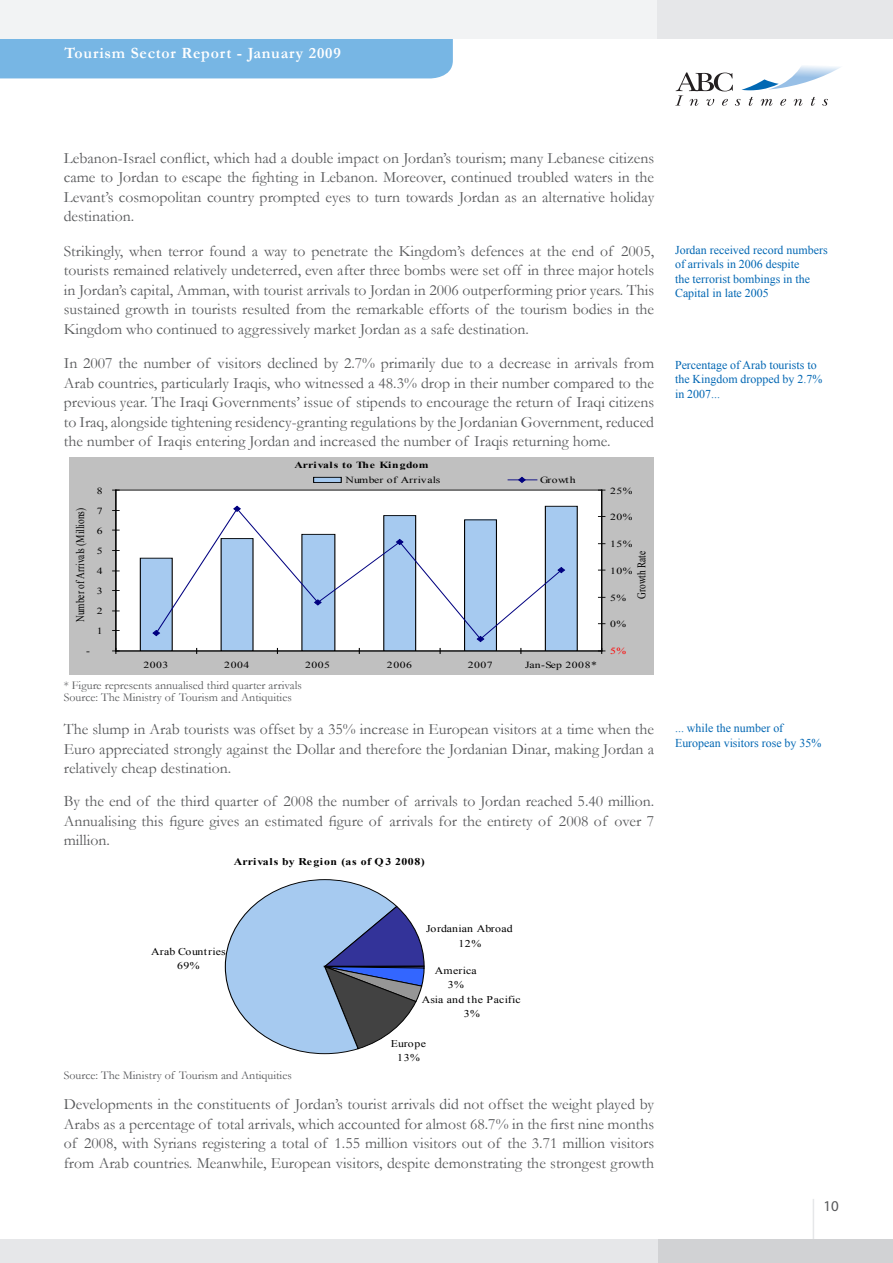
<style>
.page{position:relative;width:893px;height:1263px;background:#fff}
.page>*{position:absolute;margin:0;border:0;box-sizing:border-box;transform-origin:0 0}
.t1{font:15.75px/19.5px "Garamond";color:#57585a;text-align:justify}
.t2{font:700 15.75px "Garamond";letter-spacing:.05em;color:#fff}
.t3{font:15px "Myriad Pro";color:#57585a}
.t4{font:12px/14.4px "Times New Roman";color:#0166b3}
.t5{font:12px/12px "Garamond";color:#57585a}
.t6{font:11.7px "Times New Roman";color:#000;scale:.8 1}
.t7{font:10.35px/14.1px "Times New Roman";letter-spacing:.01em;color:#000;text-align:center;scale:1.14 1}
.t8{font:700 10.35px "Times New Roman";letter-spacing:.045em;color:#000;scale:1.14 1}
.t9{font:10.35px/14.1px "Times New Roman";letter-spacing:.04em;color:#000;text-align:center;scale:1.14 1}
.t10{font:9.3px "Times New Roman";letter-spacing:.045em;color:#000;scale:1.25 1}
.t11{font:9.3px "Times New Roman";letter-spacing:.01em;color:#000;scale:1.25 1}
.t12{font:700 9.3px "Times New Roman";letter-spacing:.04em;color:#000;scale:1.25 1}
.t13{font:9.3px "Times New Roman";color:#f00;scale:1.25 1}
</style>
<div class="page">
<div style="left:0;top:38px;width:453px;height:40px;background:#77b6e4"></div>
<svg style="left:675px;top:66px;width:165px;height:40px"></svg>
<div style="left:0;top:0;width:658px;height:38px;background:#f2f3f4"></div>
<div style="left:657px;top:0;width:236px;height:38px;background:#e6e7e9"></div>
<hr style="left:813px;top:1199px;width:1px;height:64px;background:#e6e7e9">
<div style="left:657px;top:1239px;width:236px;height:24px;background:#d1d2d4"></div>
<div style="left:0;top:1239px;width:657px;height:24px;background:#e6e7e9"></div>
<div style="left:69px;top:457px;width:585px;height:218px;background:#c0c0c0"></div>
<div style="left:116px;top:490px;width:486px;height:161px;background:#fff"></div>
<hr style="left:116px;top:490px;width:486px;height:1px;background:#000">
<div style="left:140px;top:558px;width:32px;height:93px;background:#a6caf0"></div>
<div style="left:140px;top:558px;width:33px;height:93px;border:1px solid #000"></div>
<div style="left:545px;top:506px;width:32px;height:145px;background:#a6caf0"></div>
<div style="left:545px;top:506px;width:33px;height:145px;border:1px solid #000"></div>
<hr style="left:116px;top:490px;width:1px;height:161px;background:#000">
<hr style="left:116px;top:651px;width:486px;height:1px;background:#000">
<svg style="left:113px;top:648px;width:6px;height:5px"></svg>
<hr style="left:601px;top:490px;width:1px;height:161px;background:#000">
<svg style="left:598px;top:648px;width:7px;height:5px"></svg>
<svg style="left:152px;top:505px;width:414px;height:148px"></svg>
<div style="left:314px;top:477px;width:27px;height:5px;background:#a6caf0"></div>
<div style="left:313px;top:477px;width:29px;height:6px;border:1px solid #000"></div>
<svg style="left:508px;top:476px;width:29px;height:7px"></svg>
<svg style="left:224px;top:879px;width:201px;height:175px"></svg>
<hr style="left:324px;top:966px;width:99px;height:1px;background:#000">
<p class="t2" style="left:64px;top:43px;width:278px">Tourism Sector Report - January 2009</p>
<p class="t1" style="left:64px;top:148px;width:592px">Lebanon-Israel conflict, which had a double impact on Jordan’s tourism; many Lebanese citizens came to Jordan to escape the fighting in Lebanon. Moreover, continued troubled waters in the Levant’s cosmopolitan country prompted eyes to turn towards Jordan as an alternative holiday destination.</p>
<p class="t1" style="left:64px;top:241px;width:592px">Strikingly, when terror found a way to penetrate the Kingdom’s defences at the end of 2005, tourists remained relatively undeterred, even after three bombs were set off in three major hotels in Jordan’s capital, Amman, with tourist arrivals to Jordan in 2006 outperforming prior years. This sustained growth in tourists resulted from the remarkable efforts of the tourism bodies in the Kingdom who continued to aggressively market Jordan as a safe destination.</p>
<p class="t1" style="left:64px;top:353px;width:592px">In 2007 the number of visitors declined by 2.7% primarily due to a decrease in arrivals from Arab countries, particularly Iraqis, who witnessed a 48.3% drop in their number compared to the previous year. The Iraqi Governments’ issue of stipends to encourage the return of Iraqi citizens to Iraq, alongside tightening residency-granting regulations by the Jordanian Government, reduced the number of Iraqis entering Jordan and increased the number of Iraqis returning home.</p>
<p class="t12" style="left:294px;top:459px;width:109px">Arrivals to The Kingdom</p>
<p class="t6" style="left:72px;top:622px;width:144px;rotate:-90deg">Number of Arrivals (Millions)</p>
<p class="t10" style="left:97px;top:484px;width:6px">8</p>
<p class="t10" style="left:97px;top:505px;width:6px">7</p>
<p class="t10" style="left:97px;top:524px;width:6px">6</p>
<p class="t10" style="left:97px;top:545px;width:6px">5</p>
<p class="t10" style="left:97px;top:565px;width:6px">4</p>
<p class="t10" style="left:97px;top:585px;width:6px">3</p>
<p class="t10" style="left:97px;top:605px;width:6px">2</p>
<p class="t10" style="left:97px;top:625px;width:6px">1</p>
<p class="t10" style="left:86px;top:645px;width:5px">-</p>
<p class="t11" style="left:345px;top:474px;width:77px">Number of Arrivals</p>
<p class="t10" style="left:540px;top:474px;width:30px">Growth</p>
<p class="t10" style="left:144px;top:659px;width:21px">2003</p>
<p class="t10" style="left:224px;top:659px;width:21px">2004</p>
<p class="t10" style="left:305px;top:659px;width:21px">2005</p>
<p class="t10" style="left:387px;top:659px;width:21px">2006</p>
<p class="t10" style="left:468px;top:659px;width:21px">2007</p>
<p class="t11" style="left:525px;top:659px;width:59px">Jan-Sep 2008*</p>
<p class="t10" style="left:610px;top:484px;width:19px">25%</p>
<p class="t10" style="left:610px;top:511px;width:19px">20%</p>
<p class="t10" style="left:610px;top:538px;width:19px">15%</p>
<p class="t6" style="left:634px;top:599px;width:62px;rotate:-90deg">Growth Rate</p>
<p class="t10" style="left:610px;top:564px;width:19px">10%</p>
<p class="t10" style="left:610px;top:591px;width:14px">5%</p>
<p class="t10" style="left:610px;top:618px;width:14px">0%</p>
<p class="t13" style="left:610px;top:645px;width:14px">5%</p>
<p class="t5" style="left:64px;top:679px;width:239px">* Figure represents annualised third quarter arrivals<br>Source: The Ministry of Tourism and Antiquities</p>
<p class="t1" style="left:64px;top:719px;width:592px">The slump in Arab tourists was offset by a 35% increase in European visitors at a time when the Euro appreciated strongly against the Dollar and therefore the Jordanian Dinar, making Jordan a relatively cheap destination.</p>
<p class="t1" style="left:64px;top:791px;width:592px">By the end of the third quarter of 2008 the number of arrivals to Jordan reached 5.40 million.<br>Annualising this figure gives an estimated figure of arrivals for the entirety of 2008 of over 7 million.</p>
<p class="t8" style="left:234px;top:854px;width:169px">Arrivals by Region (as of Q3 2008)</p>
<p class="t4" style="left:675px;top:242px;width:154px">Jordan received record numbers of arrivals in 2006 despite<br>the terrorist bombings in the<br>Capital in late 2005</p>
<p class="t4" style="left:675px;top:357px;width:149px">Percentage of Arab tourists to the Kingdom dropped by 2.7% in 2007...</p>
<p class="t4" style="left:675px;top:721px;width:148px">... while the number of<br>European visitors rose by 35%</p>
<p class="t7" style="left:151px;top:944px;width:67px">Arab Countries<br>69%</p>
<p class="t7" style="left:426px;top:922px;width:77px">Jordanian Abroad<br>12%</p>
<p class="t7" style="left:435px;top:963px;width:38px">America<br>3%</p>
<p class="t7" style="left:422px;top:992px;width:88px">Asia and the Pacific<br>3%</p>
<p class="t9" style="left:391px;top:1036px;width:32px">Europe<br>13%</p>
<p class="t5" style="left:64px;top:1069px;width:229px">Source: The Ministry of Tourism and Antiquities</p>
<p class="t1" style="left:64px;top:1094px;width:592px">Developments in the constituents of Jordan’s tourist arrivals did not offset the weight played by Arabs as a percentage of total arrivals, which accounted for almost 68.7% in the first nine months of 2008, with Syrians registering a total of 1.55 million visitors out of the 3.71 million visitors from Arab countries. Meanwhile, European visitors, despite demonstrating the strongest growth</p>
<p class="t3" style="left:823px;top:1196px;width:17px">10</p>
</div>
